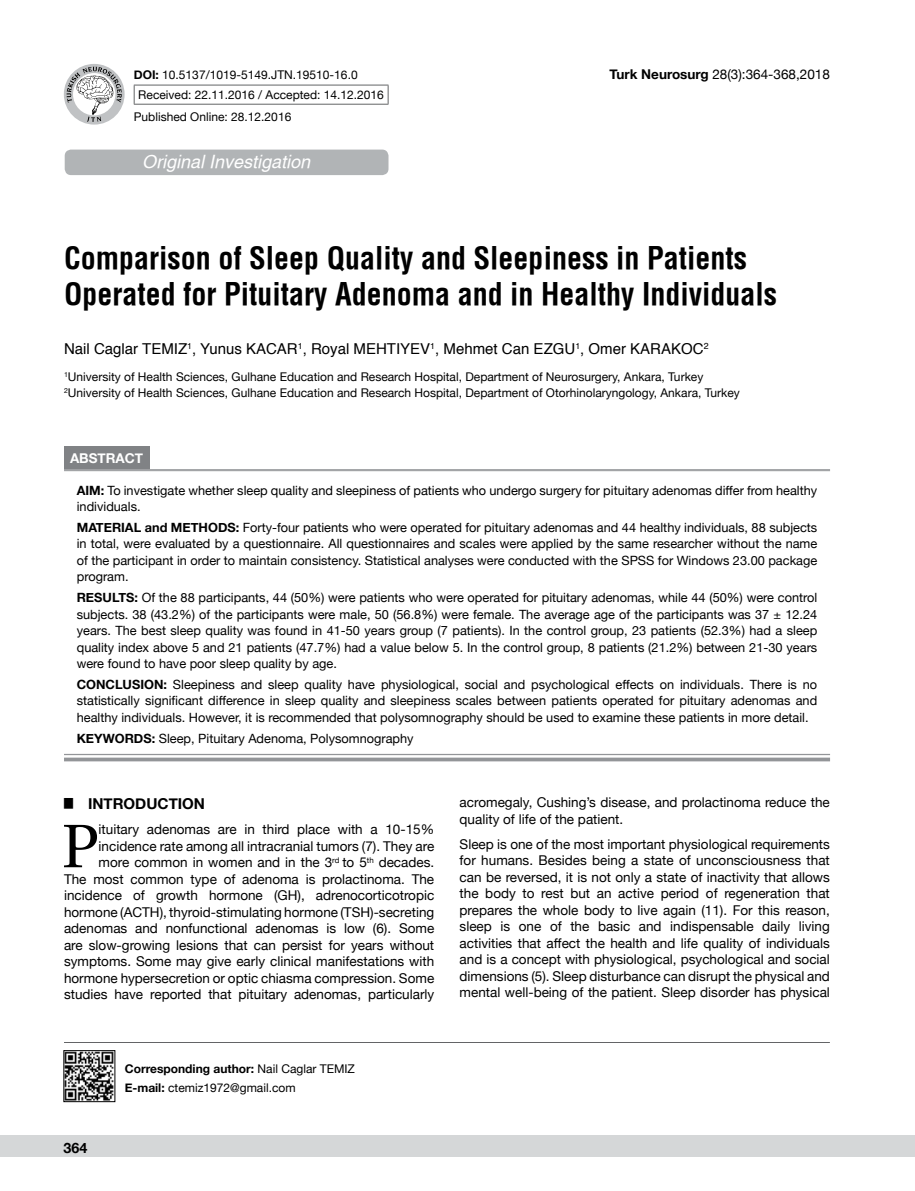
<style>
.page{position:relative;width:915px;height:1191px;background:#fff}
.page>*{position:absolute;margin:0;border:0;box-sizing:border-box;transform-origin:0 0}
.t1{font:61.2px "Utopia";color:#000}
.t2{font:700 30px/36px "Helvetica Condens";color:#000}
.t3{font:italic 500 18px "Helvetica";color:#fff}
.t4{font:15px "Helvetica";color:#000}
.t5{font:700 15px "Helvetica Neue";color:#000}
.t6{font:700 14.25px "Helvetica Neue";color:#000}
.t7{font:13.5px/16.5px "Helvetica Neue";color:#000}
.t8{font:700 13.5px "Helvetica Neue";color:#fff}
.t9{font:12.75px/16.5px "Helvetica Neue";color:#000;text-align:justify}
.t10{font:12px/18.6px "Helvetica Neue";color:#000}
.s1{font-weight:700}
</style>
<div class="page">
<div style="left:0;top:1135px;width:914px;height:22px;background:#d5d7d8"></div>
<div style="left:65px;top:150px;width:323px;height:25px;background:#b1b4b6;border-radius:6px"></div>
<hr style="left:64px;top:1042px;width:765px;height:1px;background:#636466">
<hr style="left:134px;top:85px;width:254px;height:1px;background:#636466">
<svg style="left:134px;top:85px;width:1px;height:19px"></svg>
<svg style="left:387px;top:85px;width:1px;height:19px"></svg>
<hr style="left:134px;top:104px;width:254px;height:1px;background:#636466">
<div style="left:64px;top:64px;width:60px;height:61px;background:#c0c2c4;border-radius:50%"></div>
<svg style="left:67px;top:67px;width:55px;height:55px"></svg>
<img style="left:66px;top:1052px;width:47px;height:47px">
<div style="left:64px;top:1050px;width:51px;height:51px;border:1px solid #000"></div>
<div style="left:64px;top:446px;width:85px;height:23px;background:#808285"></div>
<div style="left:64px;top:754px;width:765px;height:7px;background:#f7f7f7"></div>
<hr style="left:64px;top:469px;width:765px;height:1px;background:#939598">
<hr style="left:64px;top:470px;width:765px;height:1px;background:#939598">
<hr style="left:64px;top:754px;width:765px;height:1px;background:#939598">
<svg style="left:64px;top:757px;width:765px;height:4px;fill:#939598"></svg>
<p class="t10" style="left:138px;top:65px;width:247px;line-height:20.7px;text-indent:-5px"><span class="s1">DOI:</span> 10.5137/1019-5149.JTN.19510-16.0<br>Received: 22.11.2016 / Accepted: 14.12.2016</p>
<p class="t10" style="left:134px;top:109px;width:159px">Published Online: 28.12.2016</p>
<h3 class="t3" style="left:142px;top:151px;width:170px">Original Investigation</h3>
<p class="t7" style="left:609px;top:67px;width:222px"><span class="s1">Turk Neurosurg</span> 28(3):364-368,2018</p>
<h2 class="t2" style="left:64px;top:240px;width:714px">Comparison of Sleep Quality and Sleepiness in Patients<br>Operated for Pituitary Adenoma and in Healthy Individuals</h2>
<p class="t4" style="left:64px;top:337px;width:645px">Nail Caglar TEMIZ<sup>1</sup>, Yunus KACAR<sup>1</sup>, Royal MEHTIYEV<sup>1</sup>, Mehmet Can EZGU<sup>1</sup>, Omer KARAKOC<sup>2</sup></p>
<p class="t10" style="left:64px;top:370px;width:677px;line-height:15.8px"><sup>1</sup>University of Health Sciences, Gulhane Education and Research Hospital, Department of Neurosurgery, Ankara, Turkey<br><sup>2</sup>University of Health Sciences, Gulhane Education and Research Hospital, Department of Otorhinolaryngology, Ankara, Turkey</p>
<p class="t8" style="left:70px;top:447px;width:75px">ABSTRACT</p>
<p class="t9" style="left:77px;top:482px;width:741px"><span class="s1">AIM:</span> To investigate whether sleep quality and sleepiness of patients who undergo surgery for pituitary adenomas differ from healthy individuals.</p>
<p class="t9" style="left:77px;top:520px;width:741px"><span class="s1">MATERIAL and METHODS:</span> Forty-four patients who were operated for pituitary adenomas and 44 healthy individuals, 88 subjects in total, were evaluated by a questionnaire. All questionnaires and scales were applied by the same researcher without the name of the participant in order to maintain consistency. Statistical analyses were conducted with the SPSS for Windows 23.00 package program.</p>
<p class="t9" style="left:77px;top:590px;width:741px"><span class="s1">RESULTS:</span> Of the 88 participants, 44 (50%) were patients who were operated for pituitary adenomas, while 44 (50%) were control subjects. 38 (43.2%) of the participants were male, 50 (56.8%) were female. The average age of the participants was 37 ± 12.24 years. The best sleep quality was found in 41-50 years group (7 patients). In the control group, 23 patients (52.3%) had a sleep quality index above 5 and 21 patients (47.7%) had a value below 5. In the control group, 8 patients (21.2%) between 21-30 years were found to have poor sleep quality by age.</p>
<p class="t9" style="left:77px;top:677px;width:741px"><span class="s1">CONCLUSION:</span> Sleepiness and sleep quality have physiological, social and psychological effects on individuals. There is no statistically significant difference in sleep quality and sleepiness scales between patients operated for pituitary adenomas and healthy individuals. However, it is recommended that polysomnography should be used to examine these patients in more detail.</p>
<p class="t9" style="left:77px;top:730px;width:338px"><span class="s1">KEYWORDS:</span> Sleep, Pituitary Adenoma, Polysomnography</p>
<p class="t5" style="left:64px;top:792px;width:142px"><sup>█</sup> INTRODUCTION</p>
<h1 class="t1" style="left:62px;top:811px;width:38px">P</h1>
<p class="t7" style="left:64px;top:822px;width:371px;text-align:right">ituitary adenomas are in third place with a 10-15% incidence rate among all intracranial tumors (7). They are<br>more common in women and in the 3<sup>rd</sup> to 5<sup>th</sup> decades.<br>The most common type of adenoma is prolactinoma. The incidence of growth hormone (GH), adrenocorticotropic hormone (ACTH), thyroid-stimulating hormone (TSH)-secreting adenomas and nonfunctional adenomas is low (6). Some are slow-growing lesions that can persist for years without symptoms. Some may give early clinical manifestations with hormone hypersecretion or optic chiasma compression. Some studies have reported that pituitary adenomas, particularly</p>
<p class="t6" style="left:64px;top:1137px;width:25px">364</p>
<p class="t10" style="left:125px;top:1060px;width:232px"><span class="s1">Corresponding author:</span> Nail Caglar TEMIZ<br><span class="s1">E-mail:</span> ctemiz1972@gmail.com</p>
<p class="t7" style="left:459px;top:795px;width:371px">acromegaly, Cushing’s disease, and prolactinoma reduce the quality of life of the patient.</p>
<p class="t7" style="left:459px;top:836px;width:371px;text-align:justify">Sleep is one of the most important physiological requirements for humans. Besides being a state of unconsciousness that can be reversed, it is not only a state of inactivity that allows the body to rest but an active period of regeneration that prepares the whole body to live again (11). For this reason, sleep is one of the basic and indispensable daily living activities that affect the health and life quality of individuals and is a concept with physiological, psychological and social dimensions (5). Sleep disturbance can disrupt the physical and mental well-being of the patient. Sleep disorder has physical</p>
</div>
